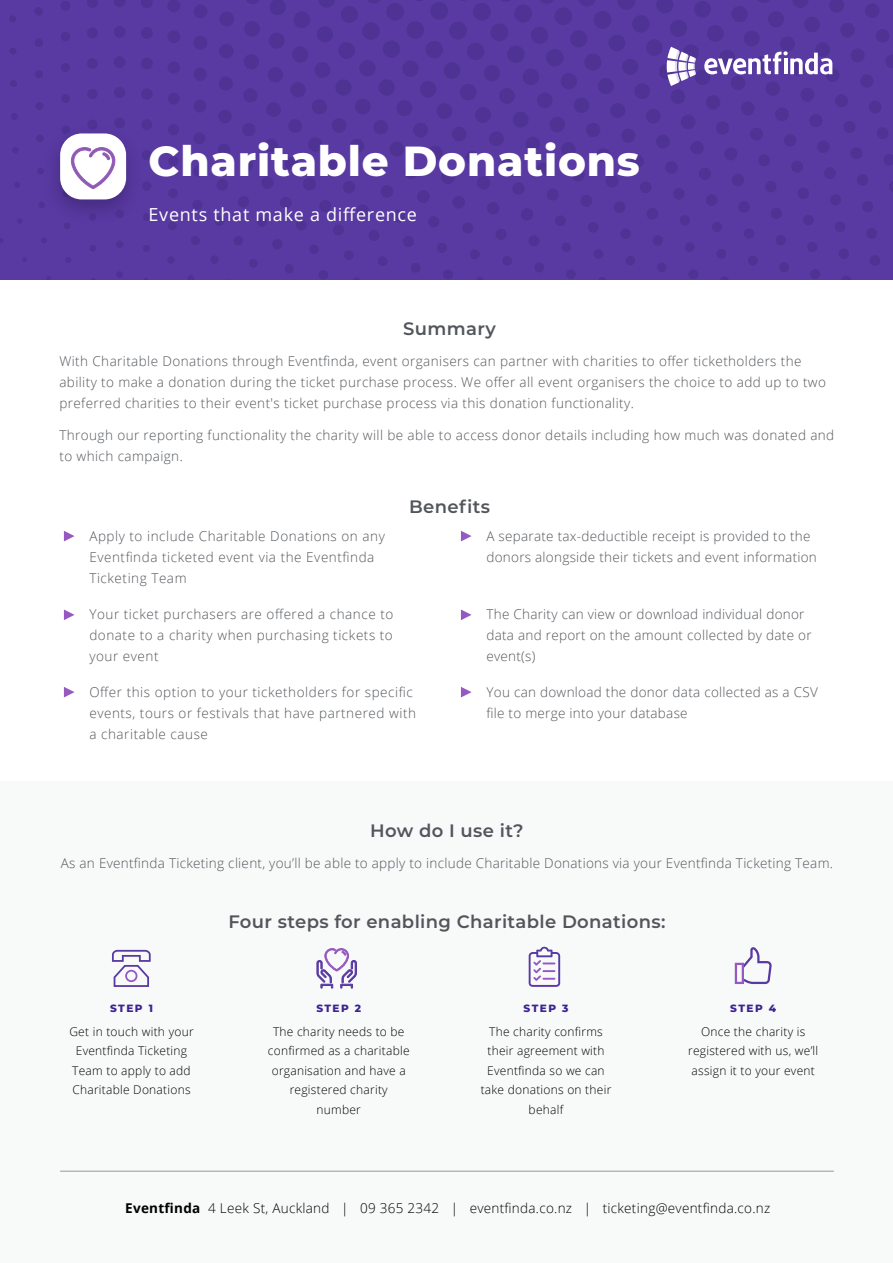
<style>
.page{position:relative;width:893px;height:1263px;background:#fff}
.page>*{position:absolute;margin:0;border:0;box-sizing:border-box;transform-origin:0 0}
.t1{font:800 42px "Montserrat";letter-spacing:.02em;color:#fff}
.t2{font:600 18px "Montserrat";letter-spacing:.02em;color:#52565b}
.t3{font:18px "Open Sans";letter-spacing:.04em;color:#fff}
.t4{font:300 13.5px/21px "Open Sans";letter-spacing:.03em;color:#52565b}
.t5{font:300 13.5px "Open Sans";letter-spacing:.02em;color:#000}
.t6{font:300 12px/19.5px "Open Sans";letter-spacing:.02em;color:#000;text-align:center}
.t7{font:800 10.5px "Montserrat";letter-spacing:.14em;color:#3d2392}
.s1{font-weight:700}
</style>
<div class="page">
<div style="left:0;top:781px;width:893px;height:482px;background:#f8f9f9"></div>
<svg style="left:0;top:0;width:893px;height:279px;background:#57389f"></svg>
<svg style="left:61px;top:0;width:818px;height:23px;background:#56379e"></svg>
<hr style="left:60px;top:1170px;width:774px;height:2px;background:#98a2aa">
<img style="left:38px;top:119px;width:111px;height:112px">
<div style="left:60px;top:133px;width:66px;height:66px;background:#fff;border-radius:22px"></div>
<svg style="left:704px;top:51px;width:128px;height:23px"></svg>
<svg style="left:667px;top:47px;width:29px;height:39px"></svg>
<svg style="left:112px;top:949px;width:39px;height:38px"></svg>
<svg style="left:529px;top:947px;width:31px;height:40px"></svg>
<svg style="left:317px;top:948px;width:39px;height:40px"></svg>
<svg style="left:740px;top:947px;width:32px;height:37px"></svg>
<div style="left:735px;top:963px;width:9px;height:21px;border:2px solid #9559c1"></div>
<svg style="left:71px;top:147px;width:44px;height:42px"></svg>
<svg style="left:64px;top:531px;width:11px;height:10px"></svg>
<svg style="left:64px;top:609px;width:11px;height:11px"></svg>
<svg style="left:64px;top:687px;width:11px;height:10px"></svg>
<svg style="left:461px;top:531px;width:11px;height:10px"></svg>
<svg style="left:461px;top:609px;width:11px;height:11px"></svg>
<svg style="left:461px;top:687px;width:11px;height:10px"></svg>
<h1 class="t1" style="left:149px;top:130px;width:493px">Charitable Donations</h1>
<h2 class="t3" style="left:149px;top:202px;width:270px">Events that make a difference</h2>
<h2 class="t2" style="left:403px;top:316px;width:94px">Summary</h2>
<p class="t4" style="left:59px;top:351px;width:768px">With Charitable Donations through Eventfinda, event organisers can partner with charities to offer ticketholders the ability to make a donation during the ticket purchase process. We offer all event organisers the choice to add up to two preferred charities to their event's ticket purchase process via this donation functionality.</p>
<p class="t4" style="left:59px;top:424px;width:776px">Through our reporting functionality the charity will be able to access donor details including how much was donated and to which campaign.</p>
<h2 class="t2" style="left:409px;top:493px;width:82px">Benefits</h2>
<p class="t4" style="left:89px;top:525px;width:297px">Apply to include Charitable Donations on any<br>Eventfinda ticketed event via the Eventfinda<br>Ticketing Team</p>
<p class="t4" style="left:89px;top:603px;width:305px;text-align:justify">Your ticket purchasers are offered a chance to donate to a charity when purchasing tickets to your event</p>
<p class="t4" style="left:89px;top:681px;width:328px">Offer this option to your ticketholders for specific events, tours or festivals that have partnered with a charitable cause</p>
<p class="t4" style="left:486px;top:525px;width:332px">A separate tax-deductible receipt is provided to the donors alongside their tickets and event information</p>
<p class="t4" style="left:486px;top:603px;width:327px">The Charity can view or download individual donor data and report on the amount collected by date or event(s)</p>
<p class="t4" style="left:486px;top:681px;width:333px">You can download the donor data collected as a CSV file to merge into your database</p>
<h2 class="t2" style="left:370px;top:817px;width:155px">How do I use it?</h2>
<p class="t4" style="left:61px;top:852px;width:774px">As an Eventfinda Ticketing client, you’ll be able to apply to include Charitable Donations via your Eventfinda Ticketing Team.</p>
<p class="t7" style="left:110px;top:1000px;width:44px">STEP 1</p>
<p class="t6" style="left:69px;top:1021px;width:126px;text-align:left">Get in touch with your<br>Eventfinda Ticketing<br>Team to apply to add<br>Charitable Donations</p>
<h2 class="t2" style="left:228px;top:908px;width:438px">Four steps for enabling Charitable Donations:</h2>
<p class="t7" style="left:316px;top:1000px;width:46px">STEP 2</p>
<p class="t6" style="left:268px;top:1021px;width:143px">The charity needs to be confirmed as a charitable organisation and have a registered charity number</p>
<p class="t7" style="left:524px;top:1000px;width:46px">STEP 3</p>
<p class="t6" style="left:481px;top:1021px;width:132px">The charity confirms their agreement with<br>Eventfinda so we can take donations on their behalf</p>
<p class="t7" style="left:730px;top:1000px;width:47px">STEP 4</p>
<p class="t6" style="left:688px;top:1021px;width:132px">Once the charity is registered with us, we’ll assign it to your event</p>
<p class="t5" style="left:125px;top:1199px;width:647px"><span class="s1">Eventfinda</span> 4 Leek St, Auckland | 09 365 2342 | eventfinda.co.nz | ticketing@eventfinda.co.nz</p>
</div>
